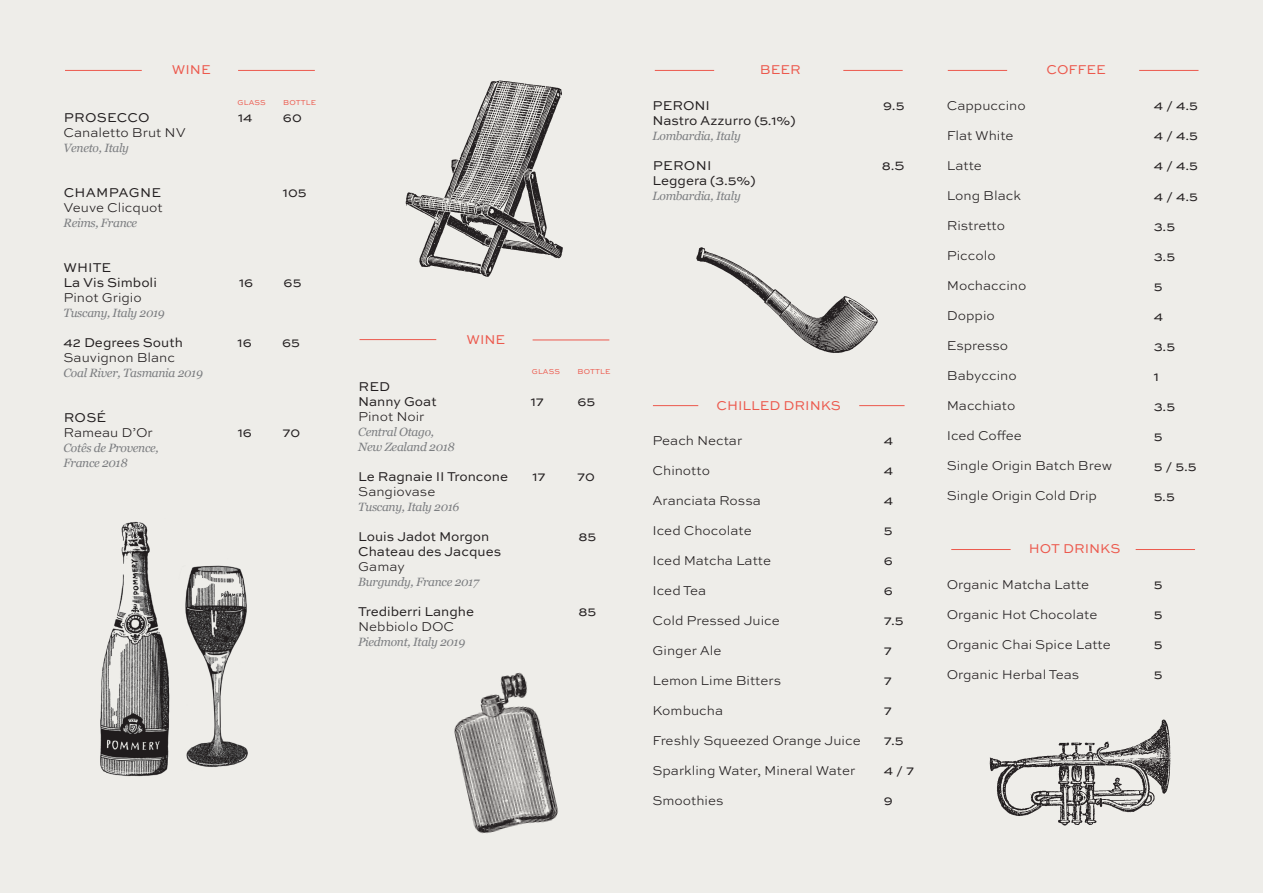
<style>
.page{position:relative;width:1263px;height:893px;background:#eeede9}
.page>*{position:absolute;margin:0;border:0;box-sizing:border-box;transform-origin:0 0}
.t1{font:300 13.5px "Sweet Sans";color:#231f20}
.t2{font:13.5px "Sweet Sans";color:#231f20}
.t3{font:13.5px "Sweet Sans";color:#ec594d}
.t4{font:13.5px "Sweet Sans";letter-spacing:.02em;color:#231f20}
.t5{font:italic 12px "Georgia";letter-spacing:-.025em;color:#7c7e81}
.t6{font:7.5px "Sweet Sans";letter-spacing:.02em;color:#ec594d}
</style>
<div class="page">
<hr style="left:655px;top:70px;width:59px;height:1px;background:#ec594d">
<hr style="left:843px;top:70px;width:60px;height:1px;background:#ec594d">
<hr style="left:948px;top:70px;width:59px;height:1px;background:#ec594d">
<hr style="left:1139px;top:70px;width:59px;height:1px;background:#ec594d">
<hr style="left:65px;top:70px;width:77px;height:1px;background:#ec594d">
<hr style="left:238px;top:70px;width:77px;height:1px;background:#ec594d">
<hr style="left:951px;top:549px;width:60px;height:1px;background:#ec594d">
<hr style="left:1136px;top:549px;width:59px;height:1px;background:#ec594d">
<hr style="left:653px;top:405px;width:45px;height:1px;background:#ec594d">
<hr style="left:859px;top:405px;width:45px;height:1px;background:#ec594d">
<img style="left:989px;top:719px;width:182px;height:107px">
<img style="left:454px;top:672px;width:104px;height:162px">
<img style="left:405px;top:80px;width:158px;height:197px">
<hr style="left:359px;top:339px;width:77px;height:1px;background:#ec594d">
<hr style="left:533px;top:340px;width:76px;height:1px;background:#ec594d">
<img style="left:696px;top:247px;width:182px;height:106px">
<img style="left:100px;top:521px;width:148px;height:256px">
<p class="t3" style="left:172px;top:62px;width:40px">WINE</p>
<p class="t3" style="left:760px;top:62px;width:43px">BEER</p>
<p class="t3" style="left:1047px;top:62px;width:61px">COFFEE</p>
<p class="t6" style="left:237px;top:98px;width:30px">GLASS</p>
<p class="t6" style="left:283px;top:98px;width:35px">BOTTLE</p>
<p class="t4" style="left:64px;top:110px;width:88px">PROSECCO</p>
<p class="t2" style="left:238px;top:110px;width:16px">14</p>
<p class="t2" style="left:283px;top:110px;width:20px">60</p>
<p class="t1" style="left:64px;top:125px;width:124px">Canaletto Brut NV</p>
<p class="t5" style="left:64px;top:139px;width:67px">Veneto, Italy</p>
<p class="t4" style="left:64px;top:185px;width:99px">CHAMPAGNE</p>
<p class="t2" style="left:283px;top:185px;width:25px">105</p>
<p class="t1" style="left:64px;top:200px;width:101px">Veuve Clicquot</p>
<p class="t5" style="left:64px;top:214px;width:75px">Reims, France</p>
<p class="t2" style="left:64px;top:260px;width:49px">WHITE</p>
<p class="t2" style="left:64px;top:275px;width:95px">La Vis Simboli</p>
<p class="t2" style="left:239px;top:275px;width:16px">16</p>
<p class="t2" style="left:284px;top:275px;width:19px">65</p>
<p class="t1" style="left:64px;top:290px;width:80px">Pinot Grigio</p>
<p class="t5" style="left:64px;top:304px;width:103px">Tuscany, Italy 2019</p>
<p class="t2" style="left:64px;top:335px;width:121px">42 Degrees South</p>
<p class="t2" style="left:238px;top:335px;width:16px">16</p>
<p class="t2" style="left:282px;top:335px;width:19px">65</p>
<p class="t1" style="left:64px;top:350px;width:113px">Sauvignon Blanc</p>
<p class="t5" style="left:64px;top:364px;width:141px">Coal River, Tasmania 2019</p>
<p class="t2" style="left:64px;top:410px;width:44px">ROSÉ</p>
<p class="t1" style="left:64px;top:425px;width:91px">Rameau D’Or</p>
<p class="t2" style="left:238px;top:425px;width:16px">16</p>
<p class="t2" style="left:282px;top:425px;width:19px">70</p>
<p class="t5" style="left:64px;top:439px;width:97px">Cotês de Provence,</p>
<p class="t5" style="left:64px;top:454px;width:66px">France 2018</p>
<p class="t3" style="left:466px;top:331px;width:40px">WINE</p>
<p class="t6" style="left:532px;top:367px;width:30px">GLASS</p>
<p class="t6" style="left:577px;top:367px;width:35px">BOTTLE</p>
<p class="t2" style="left:358px;top:379px;width:33px">RED</p>
<p class="t2" style="left:358px;top:394px;width:80px">Nanny Goat</p>
<p class="t2" style="left:531px;top:394px;width:15px">17</p>
<p class="t2" style="left:577px;top:394px;width:19px">65</p>
<p class="t1" style="left:358px;top:409px;width:68px">Pinot Noir</p>
<p class="t5" style="left:358px;top:423px;width:77px">Central Otago,</p>
<p class="t5" style="left:358px;top:438px;width:98px">New Zealand 2018</p>
<p class="t2" style="left:358px;top:469px;width:151px">Le Ragnaie II Troncone</p>
<p class="t2" style="left:532px;top:469px;width:15px">17</p>
<p class="t2" style="left:577px;top:469px;width:19px">70</p>
<p class="t1" style="left:358px;top:484px;width:79px">Sangiovase</p>
<p class="t5" style="left:358px;top:498px;width:103px">Tuscany, Italy 2016</p>
<p class="t2" style="left:358px;top:529px;width:133px">Louis Jadot Morgon</p>
<p class="t2" style="left:578px;top:529px;width:19px">85</p>
<p class="t2" style="left:358px;top:544px;width:144px">Chateau des Jacques</p>
<p class="t1" style="left:358px;top:559px;width:48px">Gamay</p>
<p class="t5" style="left:358px;top:573px;width:122px">Burgundy, France 2017</p>
<p class="t2" style="left:358px;top:604px;width:117px">Trediberri Langhe</p>
<p class="t2" style="left:578px;top:604px;width:19px">85</p>
<p class="t1" style="left:358px;top:619px;width:97px">Nebbiolo DOC</p>
<p class="t5" style="left:358px;top:633px;width:108px">Piedmont, Italy 2019</p>
<p class="t2" style="left:653px;top:98px;width:59px">PERONI</p>
<p class="t2" style="left:883px;top:98px;width:23px">9.5</p>
<p class="t2" style="left:653px;top:113px;width:145px">Nastro Azzurro (5.1%)</p>
<p class="t5" style="left:653px;top:127px;width:90px">Lombardia, Italy</p>
<p class="t2" style="left:653px;top:158px;width:60px">PERONI</p>
<p class="t2" style="left:882px;top:158px;width:24px">8.5</p>
<p class="t2" style="left:653px;top:173px;width:105px">Leggera (3.5%)</p>
<p class="t5" style="left:653px;top:187px;width:90px">Lombardia, Italy</p>
<p class="t3" style="left:716px;top:397px;width:126px">CHILLED DRINKS</p>
<p class="t1" style="left:653px;top:433px;width:91px">Peach Nectar</p>
<p class="t1" style="left:653px;top:463px;width:59px">Chinotto</p>
<p class="t1" style="left:653px;top:493px;width:110px">Aranciata Rossa</p>
<p class="t1" style="left:653px;top:523px;width:101px">Iced Chocolate</p>
<p class="t1" style="left:653px;top:553px;width:120px">Iced Matcha Latte</p>
<p class="t1" style="left:653px;top:583px;width:55px">Iced Tea</p>
<p class="t1" style="left:653px;top:613px;width:129px">Cold Pressed Juice</p>
<p class="t1" style="left:653px;top:643px;width:70px">Ginger Ale</p>
<p class="t1" style="left:653px;top:673px;width:130px">Lemon Lime Bitters</p>
<p class="t1" style="left:653px;top:703px;width:72px">Kombucha</p>
<p class="t1" style="left:653px;top:733px;width:210px">Freshly Squeezed Orange Juice</p>
<p class="t1" style="left:653px;top:763px;width:204px">Sparkling Water, Mineral Water</p>
<p class="t1" style="left:653px;top:793px;width:72px">Smoothies</p>
<p class="t2" style="left:884px;top:433px;width:11px">4</p>
<p class="t2" style="left:884px;top:463px;width:11px">4</p>
<p class="t2" style="left:884px;top:493px;width:11px">4</p>
<p class="t2" style="left:884px;top:523px;width:10px">5</p>
<p class="t2" style="left:884px;top:553px;width:11px">6</p>
<p class="t2" style="left:884px;top:583px;width:11px">6</p>
<p class="t2" style="left:884px;top:613px;width:21px">7.5</p>
<p class="t2" style="left:884px;top:643px;width:10px">7</p>
<p class="t2" style="left:884px;top:673px;width:10px">7</p>
<p class="t2" style="left:884px;top:703px;width:10px">7</p>
<p class="t2" style="left:884px;top:733px;width:21px">7.5</p>
<p class="t2" style="left:884px;top:763px;width:32px">4 / 7</p>
<p class="t2" style="left:884px;top:793px;width:11px">9</p>
<p class="t1" style="left:947px;top:98px;width:80px">Cappuccino</p>
<p class="t1" style="left:947px;top:128px;width:68px">Flat White</p>
<p class="t1" style="left:947px;top:158px;width:37px">Latte</p>
<p class="t1" style="left:947px;top:188px;width:76px">Long Black</p>
<p class="t1" style="left:947px;top:218px;width:60px">Ristretto</p>
<p class="t1" style="left:947px;top:248px;width:50px">Piccolo</p>
<p class="t1" style="left:947px;top:278px;width:81px">Mochaccino</p>
<p class="t1" style="left:947px;top:308px;width:49px">Doppio</p>
<p class="t1" style="left:947px;top:338px;width:63px">Espresso</p>
<p class="t1" style="left:947px;top:368px;width:71px">Babyccino</p>
<p class="t1" style="left:947px;top:398px;width:70px">Macchiato</p>
<p class="t1" style="left:947px;top:428px;width:77px">Iced Coffee</p>
<p class="t1" style="left:947px;top:458px;width:167px">Single Origin Batch Brew</p>
<p class="t1" style="left:947px;top:488px;width:152px">Single Origin Cold Drip</p>
<p class="t3" style="left:1029px;top:541px;width:93px">HOT DRINKS</p>
<p class="t1" style="left:947px;top:576px;width:144px">Organic Matcha Latte</p>
<p class="t1" style="left:947px;top:606px;width:152px">Organic Hot Chocolate</p>
<p class="t1" style="left:947px;top:636px;width:165px">Organic Chai Spice Latte</p>
<p class="t1" style="left:947px;top:666px;width:134px">Organic Herbal Teas</p>
<p class="t2" style="left:1154px;top:98px;width:46px">4 / 4.5</p>
<p class="t2" style="left:1154px;top:128px;width:46px">4 / 4.5</p>
<p class="t2" style="left:1154px;top:158px;width:46px">4 / 4.5</p>
<p class="t2" style="left:1154px;top:188px;width:46px">4 / 4.5</p>
<p class="t2" style="left:1154px;top:218px;width:23px">3.5</p>
<p class="t2" style="left:1154px;top:248px;width:23px">3.5</p>
<p class="t2" style="left:1154px;top:278px;width:10px">5</p>
<p class="t2" style="left:1154px;top:308px;width:11px">4</p>
<p class="t2" style="left:1154px;top:338px;width:23px">3.5</p>
<p class="t2" style="left:1154px;top:368px;width:7px">1</p>
<p class="t2" style="left:1154px;top:398px;width:23px">3.5</p>
<p class="t2" style="left:1154px;top:428px;width:10px">5</p>
<p class="t2" style="left:1154px;top:458px;width:45px">5 / 5.5</p>
<p class="t2" style="left:1154px;top:488px;width:23px">5.5</p>
<p class="t2" style="left:1154px;top:576px;width:10px">5</p>
<p class="t2" style="left:1154px;top:606px;width:10px">5</p>
<p class="t2" style="left:1154px;top:636px;width:10px">5</p>
<p class="t2" style="left:1154px;top:666px;width:10px">5</p>
</div>
